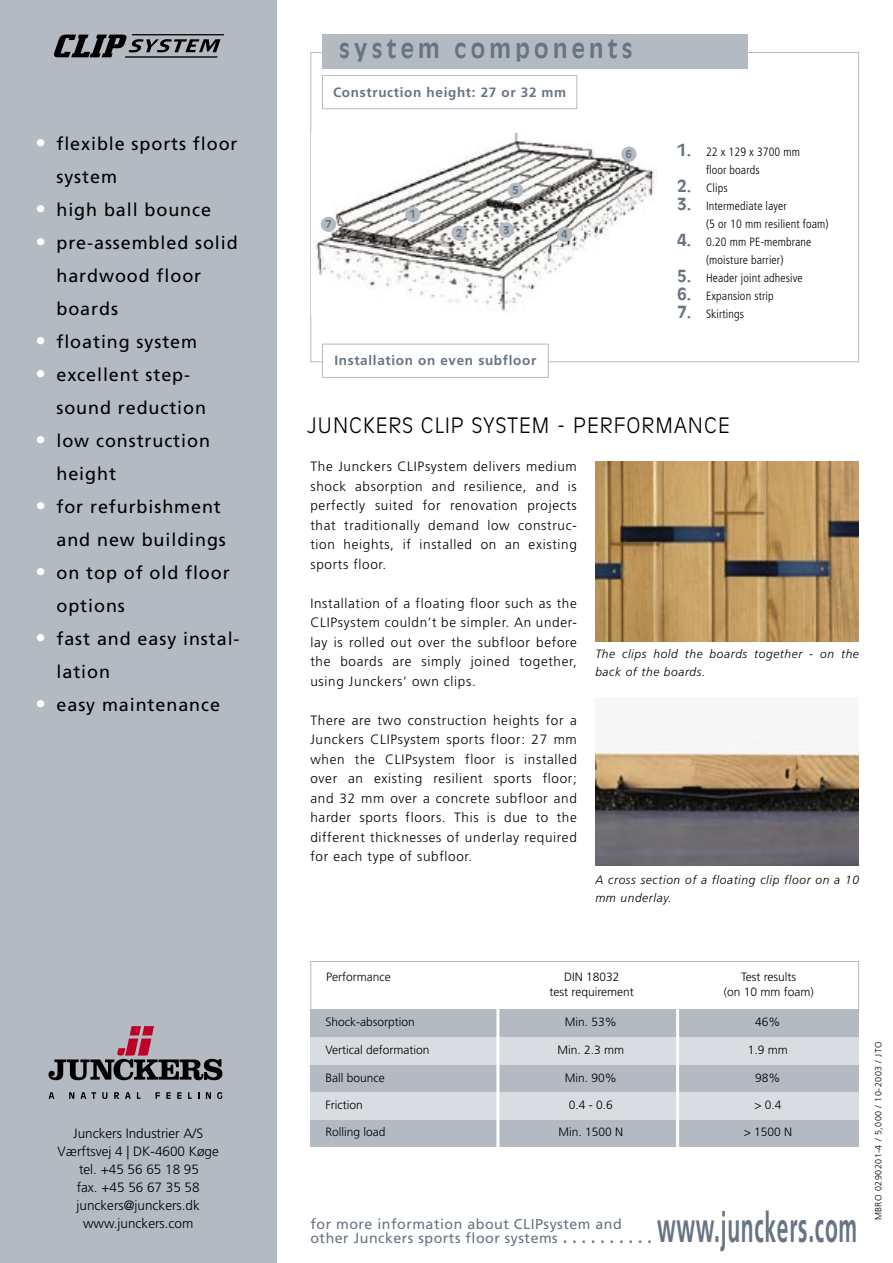
<style>
.page{position:relative;width:893px;height:1263px;background:#fff}
.page>*{position:absolute;margin:0;border:0;box-sizing:border-box;transform-origin:0 0}
.t1{font:700 42px "Frutiger";letter-spacing:.035em;color:#677484;scale:.5 1}
.t2{font:700 24px "Antique Olive";letter-spacing:.2em;color:#677484;scale:.9 1}
.t3{font:300 21px "Antique Olive";letter-spacing:.05em;color:#000}
.t4{font:18px/33px "Frutiger";letter-spacing:.05em;color:#000}
.t5{font:14.25px "Frutiger";letter-spacing:.035em;color:#677484}
.t6{font:300 13.5px/19.5px "Frutiger";letter-spacing:.05em;color:#000;text-align:justify}
.t7{font:300 13.5px "Frutiger";color:#000}
.t8{font:700 13.5px "Frutiger";letter-spacing:.05em;color:#677484}
.t9{font:300 12px "Frutiger";color:#000}
.t10{font:300 condensed 12px "Frutiger";letter-spacing:.01em;color:#000}
.t11{font:italic 300 12px/18px "Frutiger";letter-spacing:.05em;color:#000}
.t12{font:700 10.8px "Antique Olive";color:#677484}
.t13{font:300 9px "Frutiger";letter-spacing:.05em;color:#000}
.s1{font-size:21px;color:#fff}
.s2{font-family:"Antique Olive";font-weight:700;font-stretch:normal;font-size:16.5px;color:#677484}
.s3{font-weight:700;font-size:18px}
</style>
<div class="page">
<div style="left:0;top:1px;width:276px;height:1262px;background:#b3bac1"></div>
<div style="left:322px;top:35px;width:425px;height:34px;background:#b3bac1"></div>
<div style="left:322px;top:75px;width:255px;height:34px;border:1px solid #b3bac1"></div>
<div style="left:322px;top:344px;width:227px;height:34px;border:1px solid #b3bac1"></div>
<svg style="left:54px;top:35px;width:167px;height:22px"></svg>
<hr style="left:132px;top:34px;width:92px;height:1px;background:#000">
<hr style="left:126px;top:56px;width:91px;height:2px;background:#000">
<img style="left:595px;top:743px;width:264px;height:122px">
<img style="left:595px;top:461px;width:264px;height:180px">
<div style="left:310px;top:961px;width:549px;height:66px;border:1px solid #b3bac1"></div>
<div style="left:310px;top:1104px;width:549px;height:42px;background:#b3bac1"></div>
<div style="left:310px;top:1010px;width:549px;height:27px;background:#b3bac1"></div>
<div style="left:310px;top:1037px;width:549px;height:28px;background:#d9dce0"></div>
<div style="left:310px;top:1065px;width:549px;height:27px;background:#b3bac1"></div>
<div style="left:310px;top:1093px;width:549px;height:27px;background:#d9dce0"></div>
<hr style="left:496px;top:966px;width:3px;height:185px;background:#fff">
<hr style="left:676px;top:971px;width:3px;height:186px;background:#fff">
<svg style="left:48px;top:1026px;width:174px;height:54px"></svg>
<svg style="left:49px;top:1092px;width:5px;height:7px"></svg>
<svg style="left:69px;top:1092px;width:5px;height:7px"></svg>
<svg style="left:81px;top:1092px;width:15px;height:7px"></svg>
<svg style="left:102px;top:1092px;width:5px;height:7px"></svg>
<svg style="left:114px;top:1092px;width:5px;height:7px"></svg>
<svg style="left:125px;top:1092px;width:6px;height:7px"></svg>
<svg style="left:137px;top:1092px;width:4px;height:7px"></svg>
<svg style="left:155px;top:1092px;width:5px;height:7px"></svg>
<svg style="left:166px;top:1092px;width:5px;height:7px"></svg>
<svg style="left:177px;top:1092px;width:4px;height:7px"></svg>
<svg style="left:188px;top:1092px;width:4px;height:7px"></svg>
<svg style="left:206px;top:1092px;width:5px;height:7px"></svg>
<svg style="left:217px;top:1092px;width:5px;height:7px"></svg>
<img style="left:316px;top:134px;width:341px;height:178px">
<div style="left:405px;top:207px;width:15px;height:15px;background:#b3bac1;border-radius:50%"></div>
<div style="left:452px;top:226px;width:15px;height:15px;background:#b3bac1;border-radius:50%"></div>
<div style="left:499px;top:222px;width:15px;height:16px;background:#b3bac1;border-radius:50%"></div>
<div style="left:557px;top:227px;width:15px;height:15px;background:#b3bac1;border-radius:50%"></div>
<div style="left:508px;top:183px;width:15px;height:15px;background:#b3bac1;border-radius:50%"></div>
<div style="left:621px;top:147px;width:16px;height:15px;background:#b3bac1;border-radius:50%"></div>
<div style="left:321px;top:217px;width:15px;height:15px;background:#b3bac1;border-radius:50%"></div>
<p class="t4" style="left:57px;top:128px;width:183px;text-indent:-21px"><span class="s1">•</span> flexible sports floor system</p>
<p class="t4" style="left:36px;top:194px;width:177px"><span class="s1">•</span> high ball bounce</p>
<p class="t4" style="left:57px;top:227px;width:183px;text-indent:-21px"><span class="s1">•</span> pre-assembled solid hardwood floor boards</p>
<p class="t4" style="left:36px;top:326px;width:163px"><span class="s1">•</span> floating system</p>
<p class="t4" style="left:57px;top:359px;width:151px;text-indent:-21px"><span class="s1">•</span> excellent step&shy;sound reduction</p>
<p class="t4" style="left:57px;top:425px;width:155px;text-indent:-21px"><span class="s1">•</span> low construction height</p>
<p class="t4" style="left:36px;top:491px;width:192px;text-align:right"><span class="s1">•</span> for refurbishment and new buildings</p>
<p class="t4" style="left:57px;top:557px;width:175px;text-indent:-21px"><span class="s1">•</span> on top of old floor options</p>
<p class="t4" style="left:57px;top:623px;width:185px;text-indent:-21px"><span class="s1">•</span> fast and easy instal&shy;lation</p>
<p class="t4" style="left:36px;top:689px;width:186px"><span class="s1">•</span> easy maintenance</p>
<p class="t7" style="left:73px;top:1126px;width:131px">Junckers Industrier A/S</p>
<p class="t7" style="left:58px;top:1144px;width:163px">Værftsvej 4 | DK-4600 Køge</p>
<p class="t7" style="left:79px;top:1162px;width:121px">tel. +45 56 65 18 95</p>
<p class="t7" style="left:77px;top:1180px;width:124px">fax. +45 56 67 35 58</p>
<p class="t7" style="left:77px;top:1198px;width:125px">junckers@junckers.dk</p>
<p class="t7" style="left:83px;top:1216px;width:112px">www.junckers.com</p>
<p class="t2" style="left:339px;top:35px;width:328px">SYSTEM COMPONENTS</p>
<p class="t8" style="left:333px;top:84px;width:235px">Construction height: 27 or 32 mm</p>
<p class="t12" style="left:325px;top:217px;width:8px">7</p>
<p class="t12" style="left:410px;top:208px;width:8px">1</p>
<p class="t12" style="left:513px;top:183px;width:8px">5</p>
<p class="t12" style="left:456px;top:226px;width:8px">2</p>
<p class="t12" style="left:503px;top:223px;width:8px">3</p>
<p class="t12" style="left:561px;top:227px;width:8px">4</p>
<p class="t8" style="left:334px;top:352px;width:203px">Installation on even subfloor</p>
<p class="t12" style="left:626px;top:147px;width:8px">6</p>
<p class="t10" style="left:677px;top:145px;width:124px"><span class="s2">1.</span> 22 x 129 x 3700 mm</p>
<p class="t10" style="left:706px;top:163px;width:55px">floor boards</p>
<p class="t10" style="left:677px;top:181px;width:52px"><span class="s2">2.</span> Clips</p>
<p class="t10" style="left:677px;top:199px;width:111px"><span class="s2">3.</span> Intermediate layer</p>
<p class="t10" style="left:706px;top:217px;width:124px">(5 or 10 mm resilient foam)</p>
<p class="t10" style="left:677px;top:235px;width:135px"><span class="s2">4.</span> 0.20 mm PE-membrane</p>
<p class="t10" style="left:706px;top:253px;width:79px">(moisture barrier)</p>
<p class="t10" style="left:677px;top:271px;width:127px"><span class="s2">5.</span> Header joint adhesive</p>
<p class="t10" style="left:677px;top:289px;width:98px"><span class="s2">6.</span> Expansion strip</p>
<p class="t10" style="left:677px;top:307px;width:68px"><span class="s2">7.</span> Skirtings</p>
<p class="t3" style="left:308px;top:413px;width:424px">JUNCKERS CLIP SYSTEM - PERFORMANCE</p>
<p class="t6" style="left:310px;top:457px;width:268px">The Junckers CLIPsystem delivers medium shock absorption and resilience, and is perfectly suited for renovation projects that traditionally demand low construc&shy;tion heights, if installed on an existing sports floor.</p>
<p class="t6" style="left:310px;top:593px;width:268px">Installation of a floating floor such as the CLIPsystem couldn’t be simpler. An under&shy;lay is rolled out over the subfloor before the boards are simply joined together, using Junckers’ own clips.</p>
<p class="t6" style="left:310px;top:710px;width:268px">There are two construction heights for a Junckers CLIPsystem sports floor: 27 mm when the CLIPsystem floor is installed over an existing resilient sports floor; and 32 mm over a concrete subfloor and harder sports floors. This is due to the different thicknesses of underlay required for each type of subfloor.</p>
<p class="t11" style="left:595px;top:645px;width:265px">The clips hold the boards together - on the back of the boards.</p>
<p class="t11" style="left:595px;top:870px;width:265px">A cross section of a floating clip floor on a 10 mm underlay.</p>
<p class="t9" style="left:326px;top:970px;width:66px">Performance</p>
<p class="t9" style="left:564px;top:970px;width:57px">DIN 18032</p>
<p class="t9" style="left:741px;top:970px;width:57px">Test results</p>
<p class="t9" style="left:550px;top:985px;width:86px">test requirement</p>
<p class="t9" style="left:724px;top:985px;width:92px">(on 10 mm foam)</p>
<p class="t9" style="left:325px;top:1015px;width:91px">Shock-absorption</p>
<p class="t9" style="left:565px;top:1015px;width:54px">Min. 53%</p>
<p class="t9" style="left:755px;top:1015px;width:27px">46%</p>
<p class="t9" style="left:325px;top:1043px;width:105px">Vertical deformation</p>
<p class="t9" style="left:558px;top:1043px;width:68px">Min. 2.3 mm</p>
<p class="t9" style="left:748px;top:1043px;width:42px">1.9 mm</p>
<p class="t9" style="left:325px;top:1071px;width:61px">Ball bounce</p>
<p class="t9" style="left:565px;top:1071px;width:54px">Min. 90%</p>
<p class="t9" style="left:755px;top:1071px;width:27px">98%</p>
<p class="t9" style="left:325px;top:1098px;width:39px">Friction</p>
<p class="t9" style="left:569px;top:1098px;width:46px">0.4 - 0.6</p>
<p class="t9" style="left:754px;top:1098px;width:29px">&gt; 0.4</p>
<p class="t9" style="left:325px;top:1125px;width:62px">Rolling load</p>
<p class="t9" style="left:559px;top:1125px;width:66px">Min. 1500 N</p>
<p class="t9" style="left:744px;top:1125px;width:50px">&gt; 1500 N</p>
<p class="t1" style="left:657px;top:1203px;width:402px">www.junckers.com</p>
<p class="t5" style="left:310px;top:1215px;width:313px">for more information about CLIPsystem and</p>
<p class="t5" style="left:310px;top:1230px;width:343px">other Junckers sports floor systems <span class="s3">. . . . . . . . . .</span></p>
<p class="t13" style="left:873px;top:1220px;width:180px;rotate:-90deg">MBRO 0290201-4 / 5,000 / 10-2003 / JTO</p>
</div>
